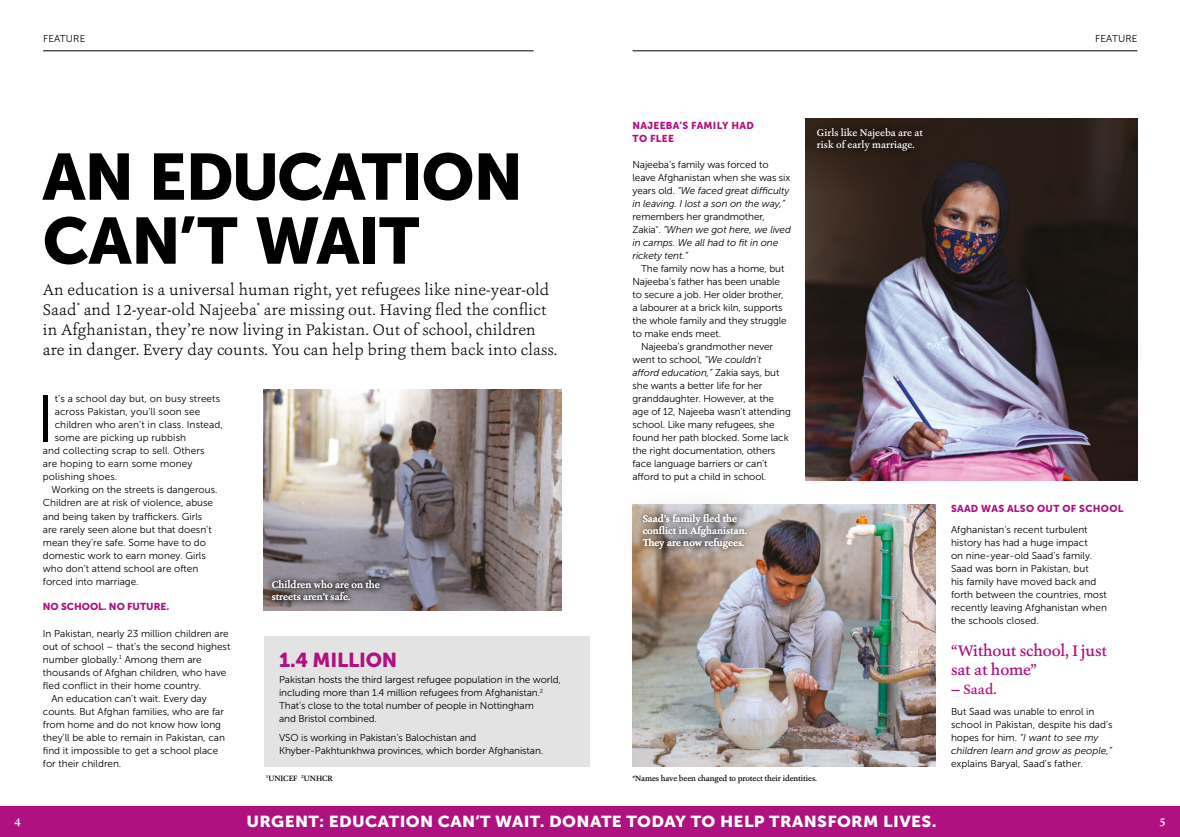
<style>
.page{position:relative;width:1180px;height:837px;background:#fff}
.page>*{position:absolute;margin:0;border:0;box-sizing:border-box;transform-origin:0 0}
.t1{font:65.5px "Museo Sans 300";color:#000}
.t2{font:64.9px/63.9px "Museo Sans 900";letter-spacing:-.02em;color:#000}
.t3{font:20px "Museo Sans 900";letter-spacing:-.01em;color:#af1280}
.t4{font:300 16px/20px "Ashbury";letter-spacing:.01em;color:#000}
.t5{font:500 16px/19px "Ashbury";letter-spacing:-.01em;color:#af1280}
.t6{font:15.8px "Museo Sans 900";letter-spacing:.02em;color:#fff;scale:1.08 1}
.t7{font:500 14px "Ashbury";color:#af1280}
.t8{font:500 12px "Ashbury";color:#fff}
.t9{font:10px/13px "Museo Sans 300";color:#000}
.t10{font:500 10px/12px "Ashbury";color:#fff}
.t11{font:italic 10px/13px "Museo Sans 300";letter-spacing:-.01em;color:#000}
.t12{font:10px/13px "Museo Sans 900";letter-spacing:.03em;color:#af1280}
.t13{font:10px "Museo Sans 900";color:#af1280}
.t14{font:500 8px "Ashbury";letter-spacing:-.015em;color:#000}
.s1{font-style:italic}
.s2{font-style:normal}
</style>
<div class="page">
<div style="left:264px;top:635px;width:326px;height:131px;background:#e3e3e3"></div>
<hr style="left:43px;top:51px;width:490px;height:1px;background:#000">
<hr style="left:632px;top:51px;width:505px;height:1px;background:#000">
<img style="left:632px;top:504px;width:303px;height:262px">
<img style="left:264px;top:389px;width:297px;height:221px">
<img style="left:805px;top:118px;width:332px;height:362px">
<div style="left:0;top:806px;width:1179px;height:30px;background:#af1280"></div>
<div style="left:808px;top:119px;width:122px;height:40px;background:#291c14"></div>
<div style="left:616px;top:487px;width:153px;height:87px;background:#000;opacity:.6"></div>
<svg style="left:266px;top:574px;width:119px;height:32px;background:#706a70"></svg>
<p class="t9" style="left:43px;top:32px;width:44px">FEATURE</p>
<p class="t9" style="left:1094px;top:32px;width:44px">FEATURE</p>
<h2 class="t2" style="left:43px;top:145px;width:482px">AN EDUCATION<br>CAN’T WAIT</h2>
<p class="t4" style="left:43px;top:279px;width:516px">An education is a universal human right, yet refugees like nine-year-old Saad<sup>*</sup> and 12-year-old Najeeba<sup>*</sup> are missing out. Having fled the conflict in Afghanistan, they’re now living in Pakistan. Out of school, children are in danger. Every day counts. You can help bring them back into class.</p>
<h1 class="t1" style="left:36px;top:383px;width:19px">I</h1>
<p class="t9" style="left:55px;top:392px;width:167px">t’s a school day but, on busy streets</p>
<p class="t9" style="left:55px;top:405px;width:147px">across Pakistan, you’ll soon see</p>
<p class="t9" style="left:55px;top:418px;width:170px">children who aren’t in class. Instead,</p>
<p class="t9" style="left:55px;top:431px;width:133px">some are picking up rubbish</p>
<p class="t9" style="left:43px;top:444px;width:163px">and collecting scrap to sell. Others</p>
<p class="t9" style="left:43px;top:457px;width:151px">are hoping to earn some money</p>
<p class="t9" style="left:43px;top:470px;width:76px">polishing shoes.</p>
<p class="t9" style="left:51px;top:483px;width:168px">Working on the streets is dangerous.</p>
<p class="t9" style="left:43px;top:496px;width:172px">Children are at risk of violence, abuse</p>
<p class="t9" style="left:43px;top:509px;width:161px">and being taken by traffickers. Girls</p>
<p class="t9" style="left:43px;top:522px;width:170px">are rarely seen alone but that doesn’t</p>
<p class="t9" style="left:43px;top:535px;width:165px">mean they’re safe. Some have to do</p>
<p class="t9" style="left:43px;top:548px;width:164px">domestic work to earn money. Girls</p>
<p class="t9" style="left:43px;top:561px;width:157px">who don’t attend school are often</p>
<p class="t9" style="left:43px;top:574px;width:97px">forced into marriage.</p>
<p class="t13" style="left:43px;top:600px;width:128px">NO SCHOOL. NO FUTURE.</p>
<p class="t9" style="left:43px;top:626px;width:187px">In Pakistan, nearly 23 million children are</p>
<p class="t9" style="left:43px;top:639px;width:189px">out of school – that’s the second highest</p>
<p class="t9" style="left:43px;top:652px;width:160px">number globally.<sup>1</sup> Among them are</p>
<p class="t9" style="left:43px;top:665px;width:185px">thousands of Afghan children, who have</p>
<p class="t9" style="left:43px;top:678px;width:160px">fled conflict in their home country.</p>
<p class="t9" style="left:51px;top:691px;width:157px">An education can’t wait. Every day</p>
<p class="t9" style="left:43px;top:704px;width:183px">counts. But Afghan families, who are far</p>
<p class="t9" style="left:43px;top:717px;width:180px">from home and do not know how long</p>
<p class="t9" style="left:43px;top:730px;width:184px">they’ll be able to remain in Pakistan, can</p>
<p class="t9" style="left:43px;top:743px;width:177px">find it impossible to get a school place</p>
<p class="t9" style="left:43px;top:756px;width:80px">for their children.</p>
<p class="t10" style="left:272px;top:578px;width:110px">Children who are on the streets aren’t safe.</p>
<h3 class="t3" style="left:279px;top:648px;width:120px">1.4 MILLION</h3>
<p class="t9" style="left:279px;top:672px;width:283px">Pakistan hosts the third largest refugee population in the world, including more than 1.4 million refugees from Afghanistan.<sup>2<br></sup>That’s close to the total number of people in Nottingham<br>and Bristol combined.</p>
<p class="t9" style="left:279px;top:730px;width:266px">VSO is working in Pakistan’s Balochistan and<br>Khyber-Pakhtunkhwa provinces, which border Afghanistan.</p>
<p class="t14" style="left:266px;top:772px;width:69px"><sup>1</sup>UNICEF <sup>2</sup>UNHCR</p>
<p class="t12" style="left:632px;top:119px;width:123px">NAJEEBA’S FAMILY HAD<br>TO FLEE</p>
<p class="t9" style="left:632px;top:158px;width:159px">Najeeba’s family was forced to leave Afghanistan when she was six years old. <span class="s1">“We faced great difficulty in leaving. I lost a son on the way,”</span></p>
<p class="t11" style="left:632px;top:210px;width:160px"><span class="s2">remembers her grandmother,<br>Zakia</span><sup>*</sup><span class="s2">.</span> “When we got here, we lived in camps. We all had to fit in one rickety tent.”</p>
<p class="t9" style="left:632px;top:262px;width:156px;text-indent:8px">The family now has a home, but<br>Najeeba’s father has been unable to secure a job. Her older brother, a labourer at a brick kiln, supports the whole family and they struggle to make ends meet.</p>
<p class="t9" style="left:632px;top:340px;width:160px;text-indent:8px">Najeeba’s grandmother never went to school, <span class="s1">“We couldn’t afford education,”</span> Zakia says, but she wants a better life for her granddaughter. However, at the age of 12, Najeeba wasn’t attending school. Like many refugees, she found her path blocked. Some lack the right documentation, others face language barriers or can’t afford to put a child in school.</p>
<p class="t10" style="left:642px;top:512px;width:106px">Saad’s family fled the conflict in Afghanistan.<br>They are now refugees.</p>
<p class="t10" style="left:816px;top:126px;width:107px">Girls like Najeeba are at risk of early marriage.</p>
<p class="t14" style="left:632px;top:772px;width:186px">*Names have been changed to protect their identities.</p>
<p class="t12" style="left:950px;top:502px;width:174px">SAAD WAS ALSO OUT OF SCHOOL</p>
<p class="t9" style="left:950px;top:522px;width:157px">Afghanistan’s recent turbulent history has had a huge impact<br>on nine-year-old Saad’s family.<br>Saad was born in Pakistan, but<br>his family have moved back and forth between the countries, most recently leaving Afghanistan when the schools closed.</p>
<h3 class="t5" style="left:950px;top:640px;width:157px">“Without school, I just sat at home”</h3>
<h3 class="t7" style="left:950px;top:680px;width:47px">— Saad.</h3>
<p class="t9" style="left:950px;top:704px;width:163px">But Saad was unable to enrol in school in Pakistan, despite his dad’s hopes for him. <span class="s1">“I want to see my children learn and grow as people,”</span></p>
<p class="t9" style="left:950px;top:756px;width:133px">explains Baryal, Saad’s father.</p>
<h3 class="t6" style="left:246px;top:812px;width:640px">URGENT: EDUCATION CAN’T WAIT. DONATE TODAY TO HELP TRANSFORM LIVES.</h3>
<p class="t8" style="left:14px;top:813px;width:8px">4</p>
<p class="t8" style="left:1158px;top:813px;width:8px">5</p>
</div>
